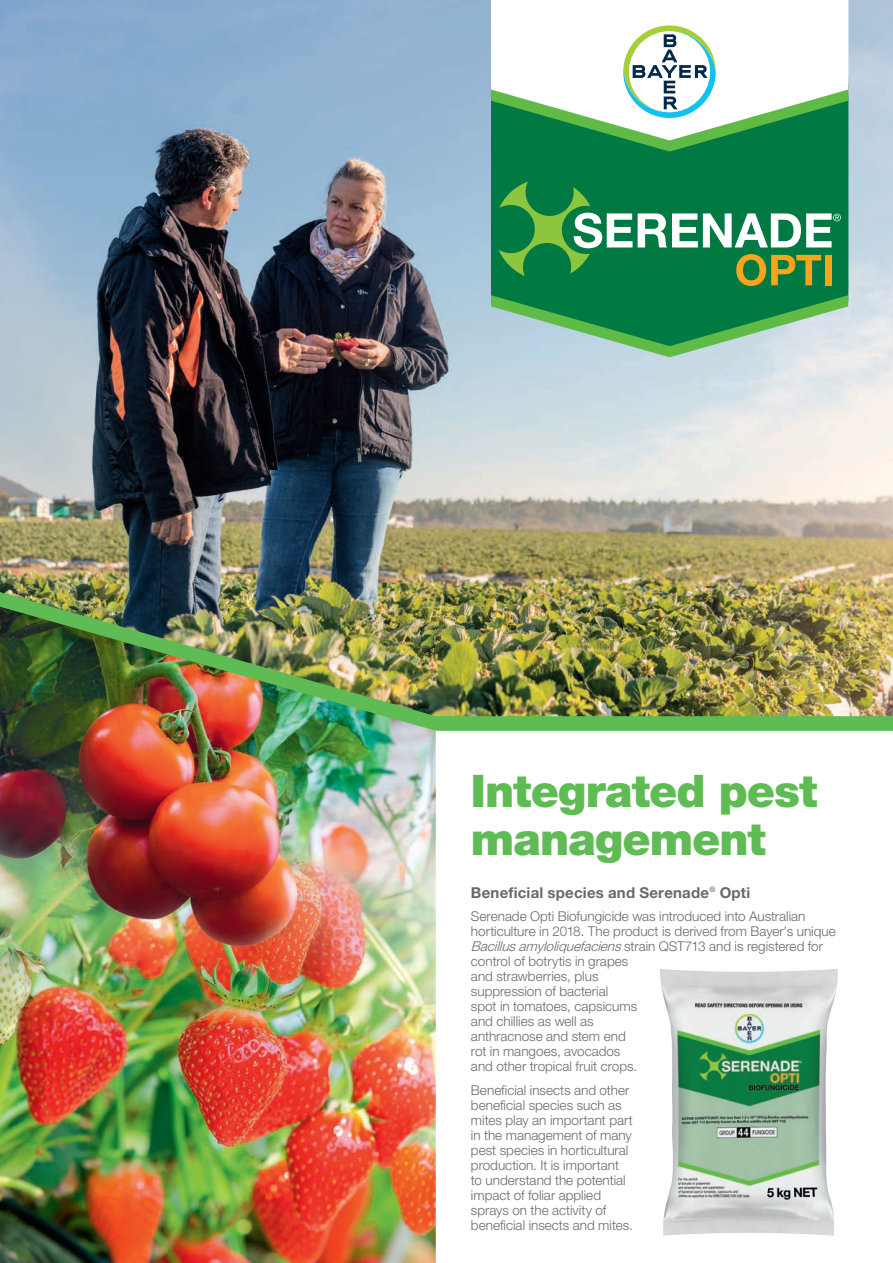
<style>
.page{position:relative;width:893px;height:1263px;background:#fff}
.page>*{position:absolute;margin:0;border:0;box-sizing:border-box;transform-origin:0 0}
.t1{font:900 45px/48px "Helvetica Neue";letter-spacing:-.02em;color:#5fbc54}
.t2{font:700 15px "Helvetica Neue LT Std";letter-spacing:.015em;color:#69696c}
.t3{font:300 13.5px/15px "Helvetica Neue";color:#69696c}
.s1{font-style:italic}
</style>
<div class="page">
<img style="left:0;top:0;width:893px;height:592px">
<img style="left:0;top:731px;width:436px;height:532px">
<img style="left:0;top:592px;width:893px;height:139px">
<div style="left:491px;top:152px;width:357px;height:17px;background:#007942"></div>
<svg style="left:491px;top:0;width:357px;height:13px"></svg>
<svg style="left:491px;top:169px;width:357px;height:188px;background:#3c9664"></svg>
<div style="left:825px;top:255px;width:6px;height:30px;background:#f9a51b"></div>
<svg style="left:491px;top:13px;width:357px;height:139px"></svg>
<img style="left:660px;top:969px;width:178px;height:267px">
<h1 class="t1" style="left:471px;top:767px;width:348px">Integrated pest management</h1>
<p class="t2" style="left:471px;top:883px;width:281px">Beneficial species and Serenade<sup>®</sup> Opti</p>
<p class="t3" style="left:471px;top:909px;width:366px">Serenade Opti Biofungicide was introduced into Australian horticulture in 2018. The product is derived from Bayer's unique <span class="s1">Bacillusamyloliquefaciens</span>strain QST713 and is registered for control of botrytis in grapes<br>and strawberries, plus<br>suppression of bacterial<br>spot in tomatoes, capsicums<br>and chillies as well as<br>anthracnose and stem end<br>rot in mangoes, avocados<br>and other tropical fruit crops.</p>
<p class="t3" style="left:471px;top:1082px;width:163px">Beneficial insects and other beneficial species such as mites play an important part in the management of many pest species in horticultural production. It is important to understand the potential impact of foliar applied sprays on the activity of beneficial insects and mites.</p>
</div>
